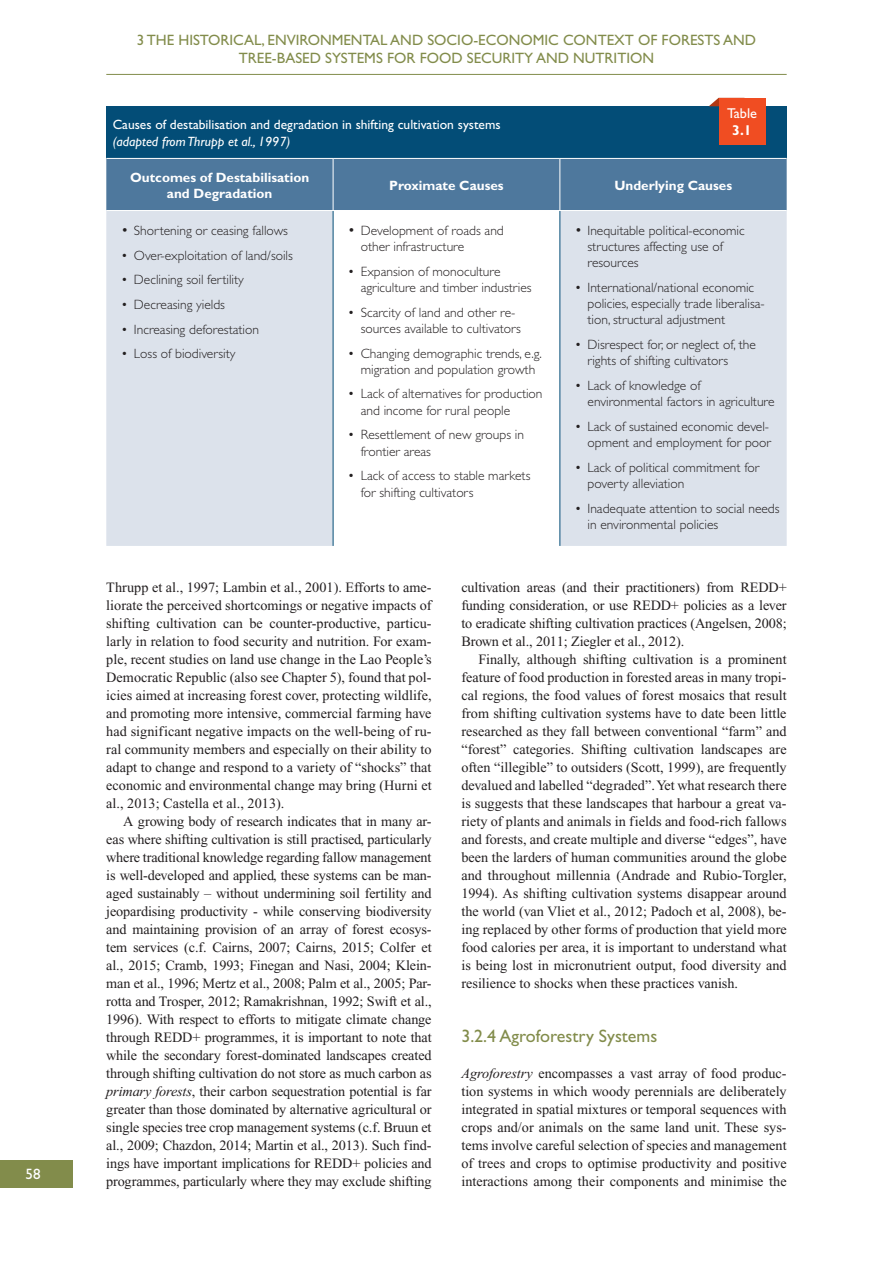
<style>
.page{position:relative;width:893px;height:1263px;background:#fff}
.page>*{position:absolute;margin:0;border:0;box-sizing:border-box;transform-origin:0 0}
.t1{font:18px "Gill Sans";color:#828c4b}
.t2{font:15px/18px "Gill Sans";color:#828c4b;text-align:center}
.t3{font:15px "Gill Sans";color:#fff}
.t4{font:14.25px/18px "Times New Roman";color:#231f20;text-align:justify}
.t5{font:14.25px "Gill Sans";letter-spacing:-.005em;color:#fff}
.t6{font:700 14.25px "Gill Sans";color:#fff}
.t7{font:300 13.5px/16.2px "Gill Sans";color:#231f20}
.t8{font:700 13.5px/16.2px "Gill Sans";color:#fff;text-align:center}
.t9{font:13.5px "Gill Sans";color:#fff}
.t10{font:italic 13.5px "Gill Sans";color:#fff}
.s1{font-size:15px}
.s2{font-style:italic}
</style>
<div class="page">
<div style="left:0;top:1160px;width:72px;height:27px;background:#828c4b"></div>
<hr style="left:106px;top:74px;width:681px;height:1px;background:#828c4b">
<div style="left:106px;top:106px;width:681px;height:52px;background:#034d77"></div>
<div style="left:106px;top:159px;width:681px;height:51px;background:#4e789d"></div>
<div style="left:106px;top:211px;width:681px;height:335px;background:#dce2eb"></div>
<div style="left:333px;top:211px;width:227px;height:335px;background:#fff"></div>
<hr style="left:333px;top:211px;width:1px;height:335px;background:#034d77">
<hr style="left:559px;top:211px;width:1px;height:335px;background:#034d77">
<hr style="left:559px;top:159px;width:1px;height:51px;background:#fff">
<hr style="left:333px;top:159px;width:1px;height:51px;background:#fff">
<svg style="left:709px;top:98px;width:10px;height:8px"></svg>
<div style="left:719px;top:98px;width:46px;height:47px;background:#f04d22"></div>
<p class="t3" style="left:26px;top:1166px;width:16px">58</p>
<p class="t2" style="left:137px;top:30px;width:621px">3 THE HISTORICAL, ENVIRONMENTAL AND SOCIO-ECONOMIC CONTEXT OF FORESTS AND<br>TREE-BASED SYSTEMS FOR FOOD SECURITY AND NUTRITION</p>
<p class="t5" style="left:727px;top:105px;width:31px">Table</p>
<p class="t6" style="left:732px;top:122px;width:21px">3.1</p>
<p class="t9" style="left:113px;top:117px;width:389px">Causes of destabilisation and degradation in shifting cultivation systems</p>
<p class="t10" style="left:113px;top:133px;width:179px">(adapted from Thrupp et al., 1997)</p>
<p class="t8" style="left:130px;top:169px;width:181px">Outcomes of Destabilisation and Degradation</p>
<p class="t8" style="left:389px;top:177px;width:116px">Proximate Causes</p>
<p class="t8" style="left:614px;top:177px;width:119px">Underlying Causes</p>
<p class="t7" style="left:121px;top:222px;width:168px"><span class="s1">•</span> Shortening or ceasing fallows</p>
<p class="t7" style="left:121px;top:247px;width:173px">• Over-exploitation of land/soils</p>
<p class="t7" style="left:121px;top:272px;width:124px">• Declining soil fertility</p>
<p class="t7" style="left:121px;top:296px;width:105px">• Decreasing yields</p>
<p class="t7" style="left:121px;top:321px;width:139px">• Increasing deforestation</p>
<p class="t7" style="left:121px;top:346px;width:116px">• Loss of biodiversity</p>
<p class="t7" style="left:361px;top:222px;width:145px;text-indent:-13px"><span class="s1">•</span> Development of roads and other infrastructure</p>
<p class="t7" style="left:361px;top:263px;width:172px;text-indent:-13px">• Expansion of monoculture agriculture and timber industries</p>
<p class="t7" style="left:361px;top:304px;width:162px;text-indent:-13px">• Scarcity of land and other re&shy;sources available to cultivators</p>
<p class="t7" style="left:348px;top:345px;width:195px;text-align:center">• Changing demographic trends, e.g. migration and population growth</p>
<p class="t7" style="left:361px;top:386px;width:183px;text-indent:-13px">• Lack of alternatives for production and income for rural people</p>
<p class="t7" style="left:361px;top:427px;width:165px;text-indent:-13px">• Resettlement of new groups in frontier areas</p>
<p class="t7" style="left:361px;top:468px;width:171px;text-indent:-13px">• Lack of access to stable markets for shifting cultivators</p>
<p class="t7" style="left:587px;top:222px;width:159px;text-indent:-13px"><span class="s1">•</span> Inequitable political-economic structures affecting use of resources</p>
<p class="t7" style="left:587px;top:279px;width:179px;text-indent:-13px">• International/national economic policies, especially trade liberalisa&shy;tion, structural adjustment</p>
<p class="t7" style="left:587px;top:336px;width:170px;text-indent:-13px">• Disrespect for, or neglect of, the rights of shifting cultivators</p>
<p class="t7" style="left:587px;top:377px;width:189px;text-indent:-13px">• Lack of knowledge of environmental factors in agriculture</p>
<p class="t7" style="left:575px;top:418px;width:198px;text-align:right">• Lack of sustained economic devel&shy;opment and employment for poor</p>
<p class="t7" style="left:587px;top:459px;width:173px;text-indent:-13px">• Lack of political commitment for poverty alleviation</p>
<p class="t7" style="left:587px;top:500px;width:194px;text-indent:-13px">• Inadequate attention to social needs in environmental policies</p>
<p class="t4" style="left:106px;top:579px;width:327px">Thrupp et al., 1997; Lambin et al., 2001). Efforts to ame&shy;liorate the perceived shortcomings or negative impacts of shifting cultivation can be counter-productive, particu&shy;larly in relation to food security and nutrition. For exam&shy;ple, recent studies on land use change in the Lao People’s Democratic Republic (also see Chapter 5), found that pol&shy;icies aimed at increasing forest cover, protecting wildlife, and promoting more intensive, commercial farming have had significant negative impacts on the well-being of ru&shy;ral community members and especially on their ability to adapt to change and respond to a variety of “shocks” that economic and environmental change may bring (Hurni et al., 2013; Castella et al., 2013).</p>
<p class="t4" style="left:106px;top:813px;width:327px;text-indent:17px">A growing body of research indicates that in many ar&shy;eas where shifting cultivation is still practised, particularly where traditional knowledge regarding fallow management is well-developed and applied, these systems can be man&shy;aged sustainably – without undermining soil fertility and jeopardising productivity - while conserving biodiversity and maintaining provision of an array of forest ecosys&shy;tem services (c.f. Cairns, 2007; Cairns, 2015; Colfer et al., 2015; Cramb, 1993; Finegan and Nasi, 2004; Klein&shy;man et al., 1996; Mertz et al., 2008; Palm et al., 2005; Par&shy;rotta and Trosper, 2012; Ramakrishnan, 1992; Swift et al., 1996). With respect to efforts to mitigate climate change through REDD+ programmes, it is important to note that while the secondary forest-dominated landscapes created through shifting cultivation do not store as much carbon as <span class="s2">primary forests</span>, their carbon sequestration potential is far greater than those dominated by alternative agricultural or single species tree crop management systems (c.f. Bruun et al., 2009; Chazdon, 2014; Martin et al., 2013). Such find&shy;ings have important implications for REDD+ policies and programmes, particularly where they may exclude shifting</p>
<p class="t4" style="left:461px;top:579px;width:327px">cultivation areas (and their practitioners) from REDD+ funding consideration, or use REDD+ policies as a lever to eradicate shifting cultivation practices (Angelsen, 2008; Brown et al., 2011; Ziegler et al., 2012).</p>
<p class="t4" style="left:461px;top:651px;width:327px;text-indent:17px">Finally, although shifting cultivation is a prominent feature of food production in forested areas in many tropi&shy;cal regions, the food values of forest mosaics that result from shifting cultivation systems have to date been little researched as they fall between conventional “farm” and “forest” categories. Shifting cultivation landscapes are often “illegible” to outsiders (Scott, 1999), are frequently devalued and labelled “degraded”. Yet what research there is suggests that these landscapes that harbour a great va&shy;riety of plants and animals in fields and food-rich fallows and forests, and create multiple and diverse “edges”, have been the larders of human communities around the globe and throughout millennia (Andrade and Rubio-Torgler, 1994). As shifting cultivation systems disappear around the world (van Vliet et al., 2012; Padoch et al, 2008), be&shy;ing replaced by other forms of production that yield more food calories per area, it is important to understand what is being lost in micronutrient output, food diversity and resilience to shocks when these practices vanish.</p>
<p class="t1" style="left:461px;top:1026px;width:198px">3.2.4 Agroforestry Systems</p>
<p class="t4" style="left:461px;top:1065px;width:327px"><span class="s2">Agroforestry</span> encompasses a vast array of food produc&shy;tion systems in which woody perennials are deliberately integrated in spatial mixtures or temporal sequences with crops and/or animals on the same land unit. These sys&shy;tems involve careful selection of species and management of trees and crops to optimise productivity and positive interactions among their components and minimise the</p>
</div>
